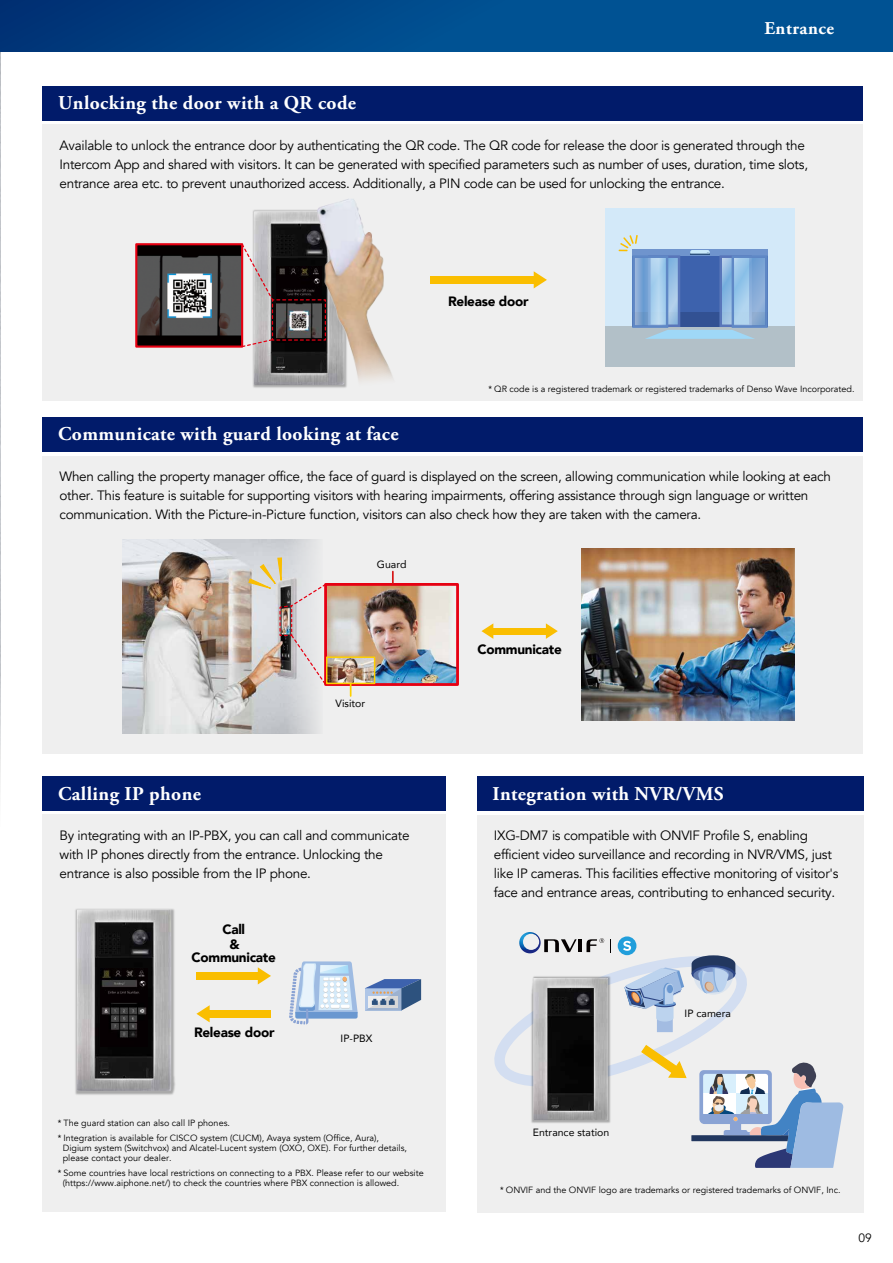
<style>
.page{position:relative;width:893px;height:1263px;background:#fff}
.page>*{position:absolute;margin:0;border:0;box-sizing:border-box;transform-origin:0 0}
.t1{font:700 19.5px "Adobe Garamond Pro";letter-spacing:.02em;color:#fff}
.t2{font:700 18px "Adobe Garamond Pro";letter-spacing:.03em;color:#fff}
.t3{font:13.5px/19.2px "Avenir";letter-spacing:-.02em;color:#000}
.t4{font:900 13.5px/14.9px "Avenir";letter-spacing:-.02em;color:#000;text-align:center}
.t5{font:12px "Avenir";color:#000}
.t6{font:10.5px "Avenir";color:#000}
.t7{font:9px/9.8px "Avenir";color:#000;scale:.9 1}
</style>
<div class="page">
<img style="left:0;top:51px;width:1px;height:617px">
<div style="left:0;top:0;width:893px;height:51px;background:linear-gradient(to right,#00387b,#005a9b)"></div>
<svg style="left:0;top:668px;width:1px;height:119px"></svg>
<div style="left:43px;top:125px;width:820px;height:276px;background:#efefef"></div>
<div style="left:477px;top:816px;width:386px;height:397px;background:#efefef"></div>
<div style="left:43px;top:86px;width:820px;height:34px;background:#011b6a"></div>
<div style="left:605px;top:249px;width:189px;height:118px;background:#b2c0c8"></div>
<div style="left:605px;top:208px;width:189px;height:118px;background:#d3e9f9"></div>
<svg style="left:619px;top:235px;width:149px;height:104px"></svg>
<div style="left:43px;top:456px;width:820px;height:297px;background:#efefef"></div>
<div style="left:43px;top:417px;width:820px;height:34px;background:#011b6a"></div>
<img style="left:123px;top:539px;width:161px;height:194px">
<div style="left:284px;top:536px;width:41px;height:198px;background:linear-gradient(to right,#c6c9ce,#eceded)"></div>
<img style="left:328px;top:587px;width:127px;height:95px">
<img style="left:328px;top:658px;width:45px;height:24px">
<div style="left:324px;top:583px;width:135px;height:103px;border:3px solid #e60012"></div>
<svg style="left:392px;top:571px;width:2px;height:13px"></svg>
<img style="left:248px;top:557px;width:79px;height:129px">
<div style="left:326px;top:656px;width:49px;height:28px;border:1px solid #fdd000"></div>
<svg style="left:350px;top:684px;width:1px;height:12px"></svg>
<div style="left:491px;top:628px;width:59px;height:6px;background:#fabe00"></div>
<svg style="left:546px;top:623px;width:12px;height:16px"></svg>
<svg style="left:481px;top:623px;width:12px;height:16px"></svg>
<img style="left:582px;top:549px;width:212px;height:171px">
<div style="left:43px;top:815px;width:403px;height:397px;background:#efefef"></div>
<div style="left:43px;top:777px;width:403px;height:34px;background:#011b6a"></div>
<div style="left:477px;top:777px;width:386px;height:34px;background:#011b6a"></div>
<div style="left:196px;top:972px;width:66px;height:7px;background:#fabe00"></div>
<svg style="left:258px;top:967px;width:13px;height:17px"></svg>
<div style="left:205px;top:1010px;width:66px;height:7px;background:#fabe00"></div>
<svg style="left:196px;top:1005px;width:14px;height:17px"></svg>
<img style="left:75px;top:909px;width:100px;height:186px">
<img style="left:76px;top:909px;width:95px;height:182px">
<img style="left:100px;top:968px;width:47px;height:78px">
<svg style="left:289px;top:961px;width:69px;height:63px"></svg>
<svg style="left:365px;top:979px;width:56px;height:31px;background:#8096b8"></svg>
<svg style="left:494px;top:932px;width:349px;height:236px"></svg>
<img style="left:253px;top:210px;width:55px;height:178px">
<img style="left:254px;top:211px;width:54px;height:174px">
<img style="left:138px;top:246px;width:102px;height:99px">
<div style="left:135px;top:243px;width:108px;height:105px;border:2px solid #e60012"></div>
<svg style="left:240px;top:243px;width:68px;height:105px;background:#76696a"></svg>
<img style="left:308px;top:199px;width:85px;height:189px">
<div style="left:430px;top:276px;width:108px;height:7px;background:#fabe00"></div>
<svg style="left:534px;top:271px;width:13px;height:17px"></svg>
<h2 class="t2" style="left:764px;top:18px;width:71px">Entrance</h2>
<h1 class="t1" style="left:58px;top:92px;width:299px">Unlocking the door with a QR code</h1>
<p class="t3" style="left:60px;top:135px;width:750px">Available to unlock the entrance door by authenticating the QR code. The QR code for release the door is generated through the<br>Intercom App and shared with visitors. It can be generated with specified parameters such as number of uses, duration, time slots, entrance area etc. to prevent unauthorized access. Additionally, a PIN code can be used for unlocking the entrance.</p>
<p class="t4" style="left:448px;top:293px;width:82px">Release door</p>
<p class="t7" style="left:488px;top:384px;width:408px">* QR code is a registered trademark or registered trademarks of Denso Wave Incorporated.</p>
<h1 class="t1" style="left:58px;top:423px;width:342px">Communicate with guard looking at face</h1>
<p class="t3" style="left:60px;top:467px;width:773px">When calling the property manager office, the face of guard is displayed on the screen, allowing communication while looking at each other. This feature is suitable for supporting visitors with hearing impairments, offering assistance through sign language or written communication. With the Picture-in-Picture function, visitors can also check how they are taken with the camera.</p>
<p class="t6" style="left:377px;top:556px;width:31px">Guard</p>
<p class="t6" style="left:336px;top:695px;width:31px">Visitor</p>
<h1 class="t1" style="left:58px;top:782px;width:144px">Calling IP phone</h1>
<p class="t3" style="left:60px;top:826px;width:351px">By integrating with an IP-PBX, you can call and communicate with IP phones directly from the entrance. Unlocking the entrance is also possible from the IP phone.</p>
<p class="t4" style="left:222px;top:922px;width:24px">Call &amp;</p>
<p class="t4" style="left:192px;top:949px;width:86px">Communicate</p>
<p class="t4" style="left:194px;top:1025px;width:82px">Release door</p>
<p class="t7" style="left:58px;top:1118px;width:193px">* The guard station can also call IP phones.</p>
<p class="t6" style="left:341px;top:1030px;width:33px">IP-PBX</p>
<p class="t7" style="left:63px;top:1133px;width:384px;text-indent:-5px">* Integration is available for CISCO system (CUCM), Avaya system (Office, Aura),<br>Digium system (Switchvox) and Alcatel-Lucent system (OXO, OXE). For further details, please contact your dealer.</p>
<p class="t7" style="left:63px;top:1168px;width:403px;text-indent:-5px">* Some countries have local restrictions on connecting to a PBX. Please refer to our website (https://www.aiphone.net/) to check the countries where PBX connection is allowed.</p>
<p class="t4" style="left:477px;top:642px;width:86px">Communicate</p>
<h1 class="t1" style="left:492px;top:782px;width:233px">Integration with NVR/VMS</h1>
<p class="t3" style="left:494px;top:826px;width:346px">IXG-DM7 is compatible with ONVIF Profile S, enabling efficient video surveillance and recording in NVR/VMS, just like IP cameras. This facilities effective monitoring of visitor's face and entrance areas, contributing to enhanced security.</p>
<p class="t6" style="left:685px;top:1005px;width:48px">IP camera</p>
<p class="t6" style="left:533px;top:1123px;width:78px">Entrance station</p>
<p class="t7" style="left:500px;top:1185px;width:380px">* ONVIF and the ONVIF logo are trademarks or registered trademarks of ONVIF, Inc.</p>
<p class="t5" style="left:859px;top:1231px;width:15px">09</p>
</div>
